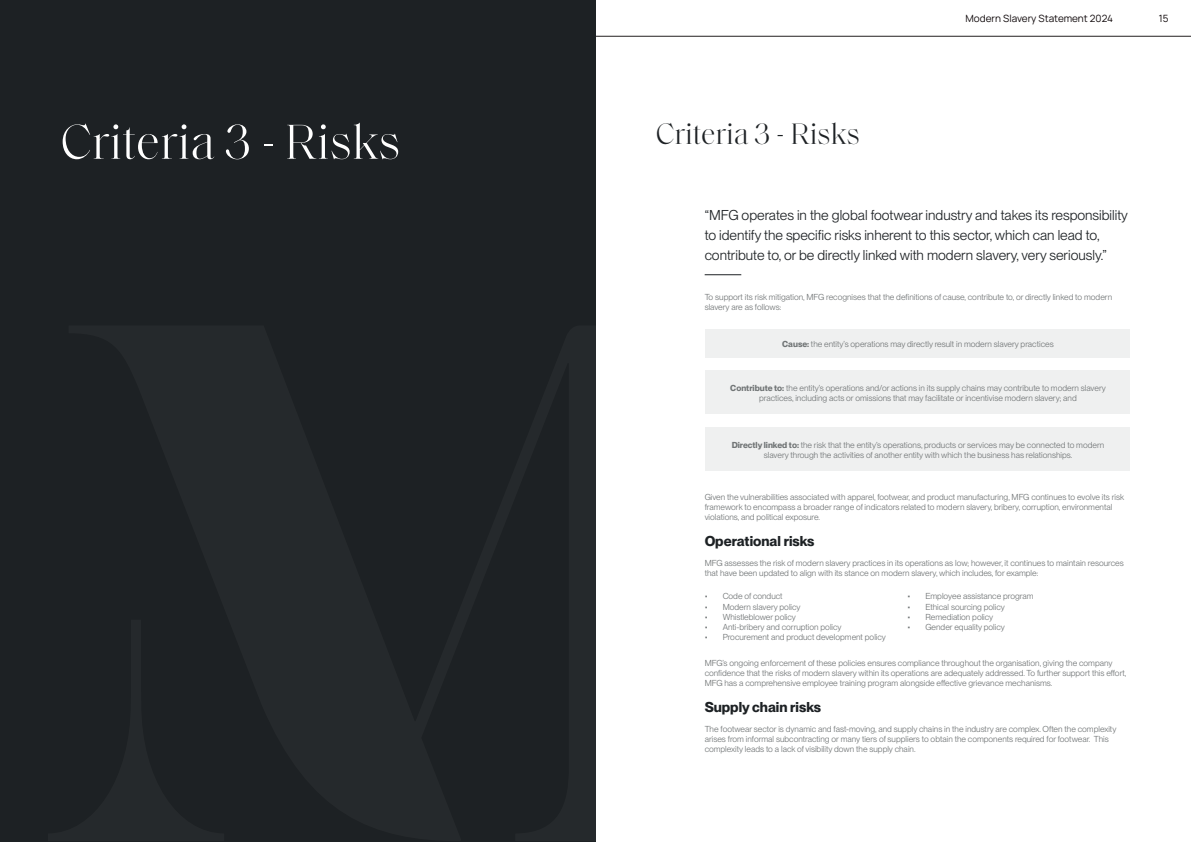
<style>
.page{position:relative;width:1191px;height:842px;background:#fff}
.page>*{position:absolute;margin:0;border:0;box-sizing:border-box;transform-origin:0 0}
.t1{font:300 50px "Saol Display";color:#fff}
.t2{font:300 30px "Saol Display";color:#1d2124}
.Quotes{font:14px/20px "PP Neue Montreal";color:#1d2124}
.Sub_Heading{font:700 14px "PP Neue Montreal";color:#1d2124}
.t3{font:200 10px "Manrope";color:#110a0c}
.Body_Copy_8_5pt{font:8.5px/10px "PP Neue Montreal";color:#717576}
.s1{font-weight:700}
</style>
<div class="page">
<hr style="left:595px;top:36px;width:596px;height:1px;background:#231f20">
<div style="left:0;top:0;width:595px;height:842px;background:#1d2124"></div>
<hr style="left:704px;top:274px;width:37px;height:1px;background:#1d2124">
<div style="left:705px;top:329px;width:425px;height:28px;background:#eff0f0"></div>
<div style="left:705px;top:370px;width:425px;height:44px;background:#eff0f0"></div>
<div style="left:705px;top:427px;width:425px;height:44px;background:#eff0f0"></div>
<p class="t1" style="left:61px;top:106px;width:341px">Criteria 3 - Risks</p>
<p class="t2" style="left:656px;top:112px;width:205px">Criteria 3 - Risks</p>
<p class="t3" style="left:965px;top:11px;width:149px">Modern Slavery Statement 2024</p>
<p class="t3" style="left:1159px;top:11px;width:11px">15</p>
<p class="Quotes" style="left:704px;top:205px;width:425px">“MFG operates in the global footwear industry and takes its responsibility to identify the specific risks inherent to this sector, which can lead to, contribute to, or be directly linked with modern slavery, very seriously.”</p>
<p class="Body_Copy_8_5pt" style="left:704px;top:292px;width:409px">To support its risk mitigation, MFG recognises that the definitions of cause, contribute to, or directly linked to modern slavery are as follows:</p>
<p class="Body_Copy_8_5pt" style="left:782px;top:339px;width:273px"><span class="s1">Cause:</span> the entity’s operations may directly result in modern slavery practices</p>
<p class="Body_Copy_8_5pt" style="left:730px;top:383px;width:377px"><span class="s1">Contribute to:</span> the entity’s operations and/or actions in its supply chains may contribute to modern slavery</p>
<p class="Body_Copy_8_5pt" style="left:759px;top:393px;width:319px">practices, including acts or omissions that may facilitate or incentivise modern slavery; and</p>
<p class="Body_Copy_8_5pt" style="left:731px;top:440px;width:374px"><span class="s1">Directly linked to:</span> the risk that the entity’s operations, products or services may be connected to modern</p>
<p class="Body_Copy_8_5pt" style="left:764px;top:450px;width:310px">slavery through the activities of another entity with which the business has relationships.</p>
<p class="Body_Copy_8_5pt" style="left:704px;top:492px;width:421px">Given the vulnerabilities associated with apparel, footwear, and product manufacturing, MFG continues to evolve its risk framework to encompass a broader range of indicators related to modern slavery, bribery, corruption, environmental violations, and political exposure.</p>
<p class="Sub_Heading" style="left:704px;top:532px;width:111px">Operational risks</p>
<p class="Body_Copy_8_5pt" style="left:704px;top:558px;width:420px">MFG assesses the risk of modern slavery practices in its operations as low; however, it continues to maintain resources that have been updated to align with its stance on modern slavery, which includes, for example:</p>
<p class="Body_Copy_8_5pt" style="left:704px;top:591px;width:79px">• Code of conduct</p>
<p class="Body_Copy_8_5pt" style="left:704px;top:601px;width:97px">• Modern slavery policy</p>
<p class="Body_Copy_8_5pt" style="left:704px;top:611px;width:93px">• Whistleblower policy</p>
<p class="Body_Copy_8_5pt" style="left:704px;top:621px;width:138px">• Anti-bribery and corruption policy</p>
<p class="Body_Copy_8_5pt" style="left:704px;top:631px;width:183px">• Procurement and product development policy</p>
<p class="Body_Copy_8_5pt" style="left:907px;top:591px;width:128px">• Employee assistance program</p>
<p class="Body_Copy_8_5pt" style="left:907px;top:601px;width:99px">• Ethical sourcing policy</p>
<p class="Body_Copy_8_5pt" style="left:907px;top:611px;width:87px">• Remediation policy</p>
<p class="Body_Copy_8_5pt" style="left:907px;top:621px;width:99px">• Gender equality policy</p>
<p class="Body_Copy_8_5pt" style="left:704px;top:658px;width:423px">MFG’s ongoing enforcement of these policies ensures compliance throughout the organisation, giving the company confidence that the risks of modern slavery within its operations are adequately addressed. To further support this effort,<br>MFG has a comprehensive employee training program alongside effective grievance mechanisms.</p>
<p class="Sub_Heading" style="left:704px;top:698px;width:118px">Supply chain risks</p>
<p class="Body_Copy_8_5pt" style="left:704px;top:724px;width:413px">The footwear sector is dynamic and fast-moving, and supply chains in the industry are complex. Often the complexity arises from informal subcontracting or many tiers of suppliers to obtain the components required for footwear. This complexity leads to a lack of visibility down the supply chain.</p>
</div>
